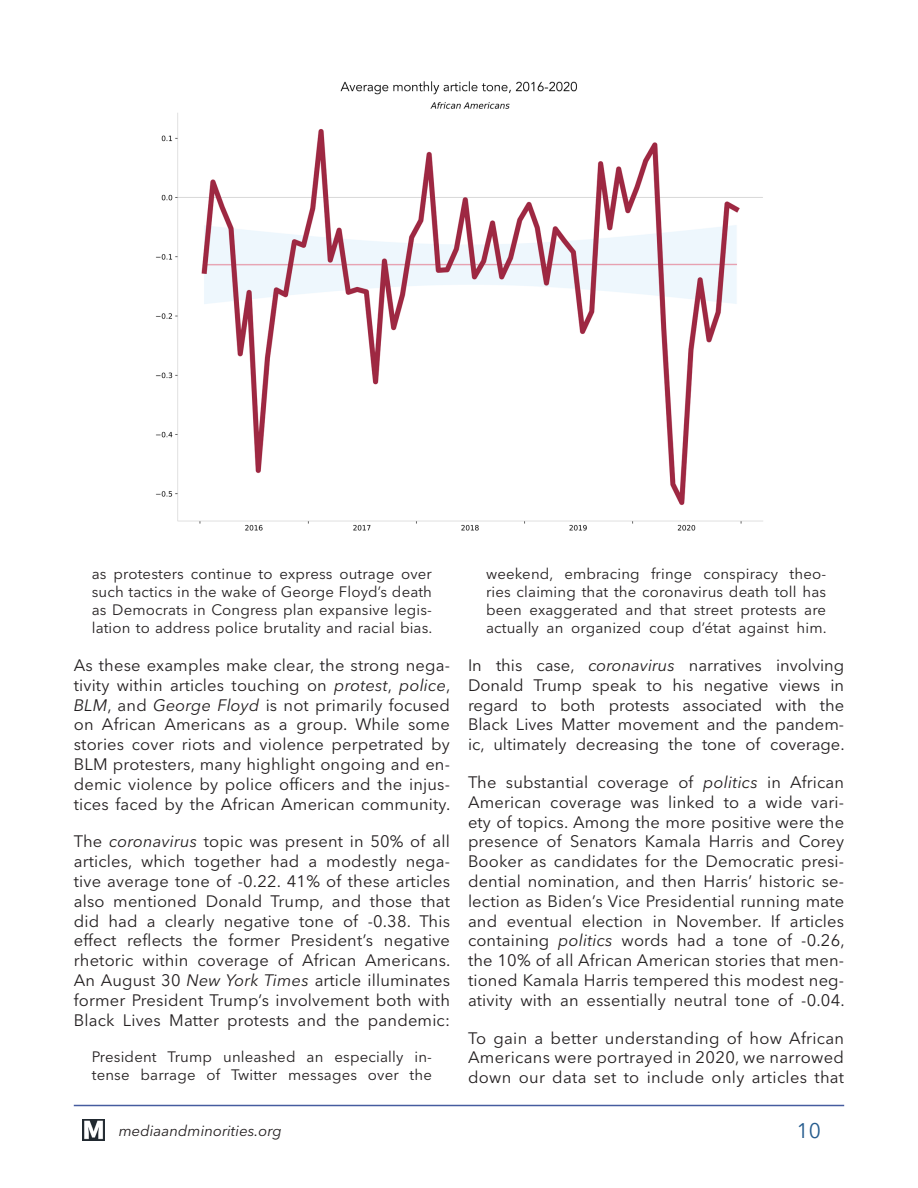
<style>
.page{position:relative;width:918px;height:1188px;background:#fff}
.page>*{position:absolute;margin:0;border:0;box-sizing:border-box;transform-origin:0 0}
.t1{font:21px "Avenir Next LT Pro";color:#265c8e}
.t2{font:16.5px/19.8px "Avenir Next LT Pro";letter-spacing:.01em;color:#231f20;text-align:justify}
.t3{font:15px/18px "Avenir Next LT Pro";letter-spacing:.01em;color:#231f20;text-align:justify}
.t4{font:italic 15px "Avenir Next LT Pro";color:#231f20}
.s1{font-style:italic}
</style>
<div class="page">
<hr style="left:74px;top:1105px;width:770px;height:1px;background:#253f8e">
<img style="left:83px;top:1119px;width:22px;height:22px">
<img style="left:156px;top:81px;width:607px;height:450px">
<p class="t3" style="left:92px;top:565px;width:342px">as protesters continue to express outrage over such tactics in the wake of George Floyd’s death as Democrats in Congress plan expansive legis&shy;lation to address police brutality and racial bias.</p>
<p class="t2" style="left:74px;top:655px;width:378px">As these examples make clear, the strong nega&shy;tivity within articles touching on <span class="s1">protest</span>, <span class="s1">police</span>, <span class="s1">BLM</span>, and <span class="s1">George Floyd</span> is not primarily focused on African Americans as a group. While some stories cover riots and violence perpetrated by BLM protesters, many highlight ongoing and en&shy;demic violence by police officers and the injus&shy;tices faced by the African American community.</p>
<p class="t2" style="left:74px;top:832px;width:378px">The <span class="s1">coronavirus</span> topic was present in 50% of all articles, which together had a modestly nega&shy;tive average tone of -0.22. 41% of these articles also mentioned Donald Trump, and those that did had a clearly negative tone of -0.38. This effect reflects the former President’s negative rhetoric within coverage of African Americans.<br>An August 30 <span class="s1">New York Times</span> article illuminates former President Trump’s involvement both with Black Lives Matter protests and the pandemic:</p>
<p class="t3" style="left:92px;top:1047px;width:342px">President Trump unleashed an especially in&shy;tense barrage of Twitter messages over the</p>
<p class="t3" style="left:486px;top:565px;width:342px">weekend, embracing fringe conspiracy theo&shy;ries claiming that the coronavirus death toll has been exaggerated and that street protests are actually an organized coup d’état against him.</p>
<p class="t2" style="left:468px;top:655px;width:378px">In this case, <span class="s1">coronavirus</span> narratives involving Donald Trump speak to his negative views in regard to both protests associated with the Black Lives Matter movement and the pandem&shy;ic, ultimately decreasing the tone of coverage.</p>
<p class="t2" style="left:468px;top:772px;width:378px">The substantial coverage of <span class="s1">politics</span> in African American coverage was linked to a wide vari&shy;ety of topics. Among the more positive were the presence of Senators Kamala Harris and Corey Booker as candidates for the Democratic presi&shy;dential nomination, and then Harris’ historic se&shy;lection as Biden’s Vice Presidential running mate and eventual election in November. If articles containing <span class="s1">politics</span> words had a tone of -0.26, the 10% of all African American stories that men&shy;tioned Kamala Harris tempered this modest neg&shy;ativity with an essentially neutral tone of -0.04.</p>
<p class="t2" style="left:468px;top:1028px;width:378px">To gain a better understanding of how African Americans were portrayed in 2020, we narrowed down our data set to include only articles that</p>
<p class="t4" style="left:119px;top:1122px;width:164px">mediaandminorities.org</p>
<p class="t1" style="left:797px;top:1118px;width:26px">10</p>
</div>
